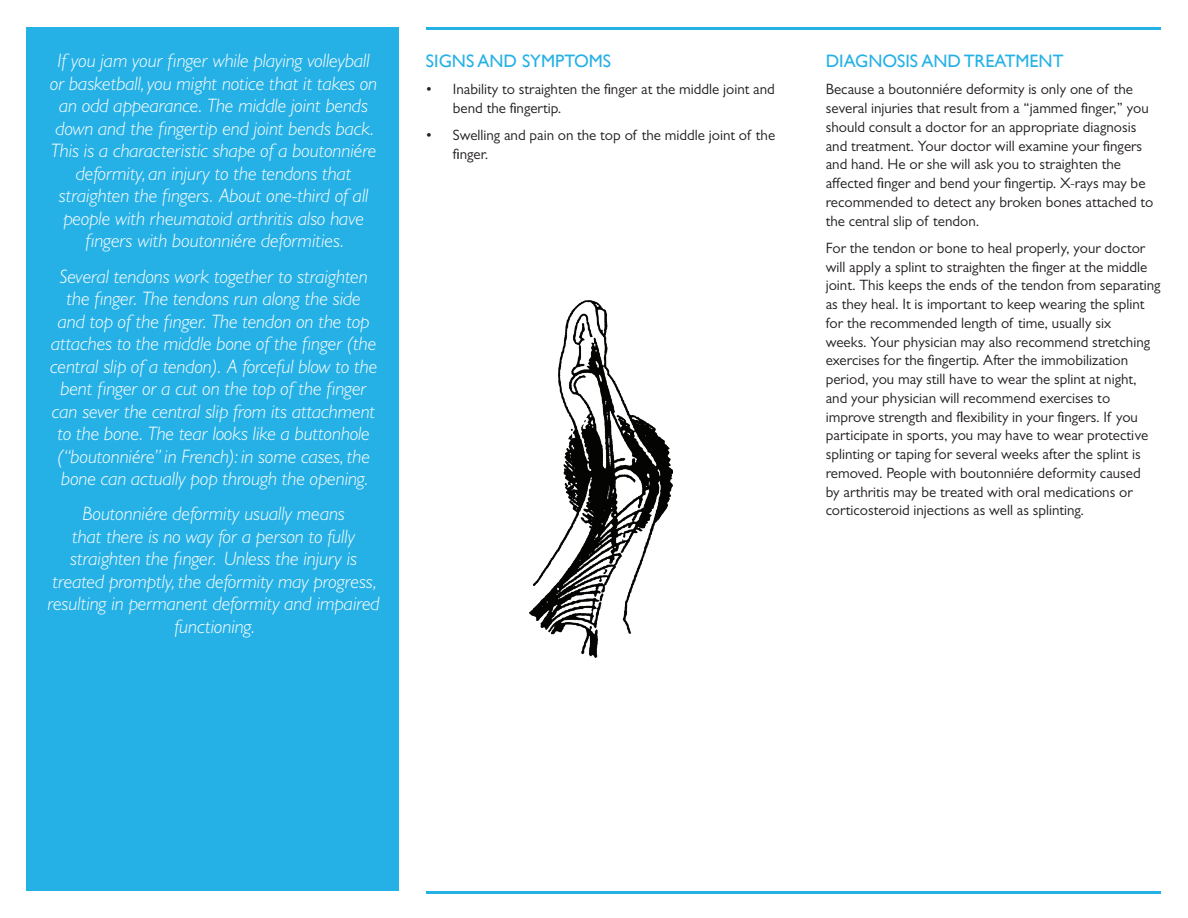
<style>
.page{position:relative;width:1188px;height:918px;background:#fff}
.page>*{position:absolute;margin:0;border:0;box-sizing:border-box;transform-origin:0 0}
.t1{font:italic 300 19.5px/22.5px "Gill Sans MT Pro";color:#fff;text-align:center}
.t2{font:18px "Gill Sans";color:#26b1e6}
.t3{font:15px/18.8px "Gill Sans MT Pro";color:#231f20}
</style>
<div class="page">
<div style="left:27px;top:27px;width:372px;height:864px;background:#26b1e6"></div>
<hr style="left:426px;top:891px;width:735px;height:3px;background:#26b1e6">
<hr style="left:426px;top:27px;width:735px;height:3px;background:#26b1e6">
<img style="left:529px;top:300px;width:144px;height:358px">
<p class="t1" style="left:50px;top:49px;width:328px">If you jam your finger while playing volleyball or basketball, you might notice that it takes on an odd appearance. The middle joint bends down and the fingertip end joint bends back.<br>This is a characteristic shape of a boutonniére deformity, an injury to the tendons that straighten the fingers. About one-third of all people with rheumatoid arthritis also have fingers with boutonniére deformities.</p>
<p class="t1" style="left:50px;top:264px;width:329px">Several tendons work together to straighten the finger. The tendons run along the side<br>and top of the finger. The tendon on the top attaches to the middle bone of the finger (the central slip of a tendon). A forceful blow to the bent finger or a cut on the top of the finger can sever the central slip from its attachment to the bone. The tear looks like a buttonhole (“boutonniére” in French): in some cases, the bone can actually pop through the opening.</p>
<p class="t1" style="left:48px;top:502px;width:334px">Boutonniére deformity usually means<br>that there is no way for a person to fully straighten the finger. Unless the injury is treated promptly, the deformity may progress, resulting in permanent deformity and impaired functioning.</p>
<p class="t2" style="left:426px;top:51px;width:187px">SIGNS AND SYMPTOMS</p>
<p class="t3" style="left:453px;top:80px;width:323px;text-indent:-27px">• Inability to straighten the finger at the middle joint and bend the fingertip.</p>
<p class="t3" style="left:453px;top:126px;width:324px;text-indent:-27px">• Swelling and pain on the top of the middle joint of the finger.</p>
<p class="t2" style="left:826px;top:51px;width:239px">DIAGNOSIS AND TREATMENT</p>
<p class="t3" style="left:826px;top:80px;width:329px">Because a boutonniére deformity is only one of the several injuries that result from a “jammed finger,” you should consult a doctor for an appropriate diagnosis and treatment. Your doctor will examine your fingers and hand. He or she will ask you to straighten the affected finger and bend your fingertip. X-rays may be recommended to detect any broken bones attached to the central slip of tendon.</p>
<p class="t3" style="left:826px;top:238px;width:336px">For the tendon or bone to heal properly, your doctor will apply a splint to straighten the finger at the middle joint. This keeps the ends of the tendon from separating as they heal. It is important to keep wearing the splint for the recommended length of time, usually six<br>weeks. Your physician may also recommend stretching exercises for the fingertip. After the immobilization period, you may still have to wear the splint at night, and your physician will recommend exercises to improve strength and flexibility in your fingers. If you participate in sports, you may have to wear protective splinting or taping for several weeks after the splint is removed. People with boutonniére deformity caused<br>by arthritis may be treated with oral medications or corticosteroid injections as well as splinting.</p>
</div>
